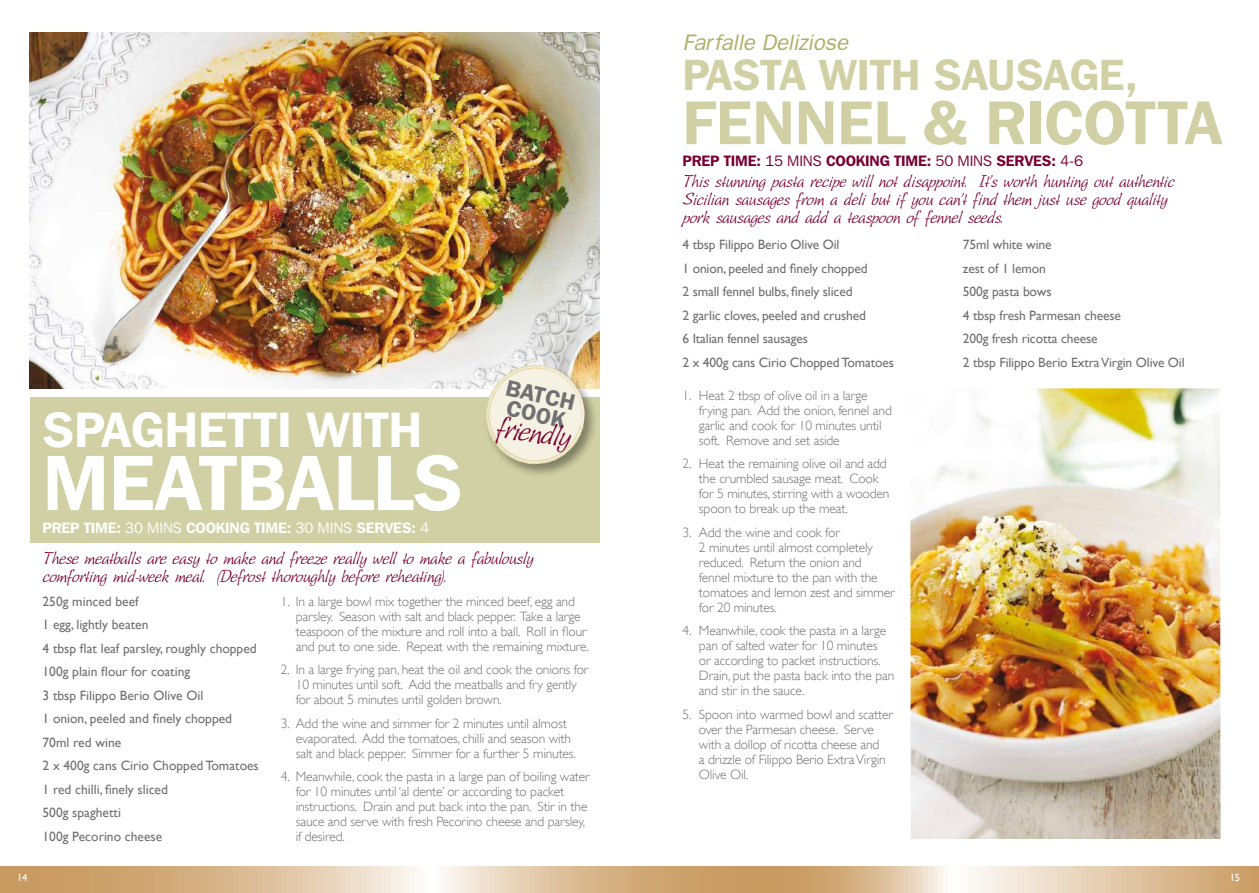
<style>
.page{position:relative;width:1259px;height:893px;background:#fff}
.page>*{position:absolute;margin:0;border:0;box-sizing:border-box;transform-origin:0 0}
.t1{font:600 78px "Franklin Gothic IT Cby BT";color:#fff}
.t2{font:600 61.5px "Franklin Gothic IT Cby BT";color:#d0d0a4}
.t3{font:600 49.5px "Franklin Gothic IT Cby BT";color:#fff}
.t4{font:600 43.5px "Franklin Gothic IT Cby BT";color:#d0d0a4}
.t5{font:33.6px "Sallwey Script Normal";color:#790033}
.t6{font:600 22.95px/19.6px "Franklin Gothic";color:#707172}
.t7{font:italic 22.5px "Franklin Gothic";letter-spacing:-.01em;color:#afaf68}
.t8{font:19.5px/18px "Sallwey Script Normal";letter-spacing:-.05em;color:#790033}
.t9{font:600 15px "Franklin Gothic IT Cby BT";letter-spacing:-.01em;color:#790033}
.t10{font:600 15px "Franklin Gothic IT Cby BT";letter-spacing:-.01em;color:#fff}
.t11{font:300 13.5px/15px "Gill Sans";letter-spacing:-.01em;color:#707172}
.t12{font:13.5px/23.5px "Gill Sans";letter-spacing:-.01em;color:#707172}
.t13{font:10.5px "Gill Sans";color:#fff}
.s1{font-weight:400}
</style>
<div class="page">
<svg style="left:0;top:866px;width:629px;height:27px;background:#dec29f"></svg>
<svg style="left:629px;top:866px;width:630px;height:27px;background:#dcbd98"></svg>
<img style="left:910px;top:388px;width:310px;height:451px">
<img style="left:30px;top:32px;width:570px;height:357px">
<div style="left:30px;top:397px;width:570px;height:145px;background:#d0d0a4"></div>
<div style="left:483px;top:363px;width:115px;height:115px;background:#000;opacity:.39"></div>
<svg style="left:482px;top:361px;width:107px;height:107px;background:#e6e2cc"></svg>
<h3 class="t7" style="left:682px;top:29px;width:167px">Farfalle Deliziose</h3>
<h3 class="t4" style="left:682px;top:48px;width:457px">PASTA WITH SAUSAGE,</h3>
<h2 class="t2" style="left:682px;top:84px;width:541px">FENNEL &amp; RICOTTA</h2>
<p class="t9" style="left:682px;top:151px;width:402px">PREP TIME: <span class="s1">15 MINS</span> COOKING TIME: <span class="s1">50 MINS</span> SERVES: <span class="s1">4-6</span></p>
<h3 class="t3" style="left:43px;top:399px;width:381px">SPAGHETTI WITH</h3>
<h1 class="t1" style="left:43px;top:434px;width:421px">MEATBALLS</h1>
<p class="t10" style="left:43px;top:518px;width:388px">PREP TIME: <span class="s1">30 MINS</span> COOKING TIME: <span class="s1">30 MINS</span> SERVES: <span class="s1">4</span></p>
<h3 class="t6" style="left:508px;top:377px;width:72px;rotate:13deg">BATCH<br>COOK</h3>
<h3 class="t5" style="left:497px;top:415px;width:78px;rotate:7deg">friendly</h3>
<h3 class="t8" style="left:43px;top:550px;width:493px">These meatballs are easy to make and freeze really well to make a fabulously comforting mid-week meal. (Defrost thoroughly before reheating).</h3>
<p class="t12" style="left:43px;top:589px;width:218px">250g minced beef<br>1 egg, lightly beaten<br>4 tbsp flat leaf parsley, roughly chopped<br>100g plain flour for coating<br>3 tbsp Filippo Berio Olive Oil<br>1 onion, peeled and finely chopped<br>70ml red wine<br>2 x 400g cans Cirio Chopped Tomatoes<br>1 red chilli, finely sliced<br>500g spaghetti<br>100g Pecorino cheese</p>
<p class="t11" style="left:296px;top:594px;width:295px;text-indent:-15px">1. In a large bowl mix together the minced beef, egg and parsley. Season with salt and black pepper. Take a large teaspoon of the mixture and roll into a ball. Roll in flour and put to one side. Repeat with the remaining mixture.</p>
<p class="t11" style="left:296px;top:662px;width:294px;text-indent:-15px">2. In a large frying pan, heat the oil and cook the onions for<br>10 minutes until soft. Add the meatballs and fry gently for about 5 minutes until golden brown.</p>
<p class="t11" style="left:296px;top:716px;width:282px;text-indent:-15px">3. Add the wine and simmer for 2 minutes until almost evaporated. Add the tomatoes, chilli and season with salt and black pepper. Simmer for a further 5 minutes.</p>
<p class="t11" style="left:296px;top:769px;width:295px;text-indent:-15px">4. Meanwhile, cook the pasta in a large pan of boiling water for 10 minutes until ‘al dente’ or according to packet instructions. Drain and put back into the pan. Stir in the sauce and serve with fresh Pecorino cheese and parsley, if desired.</p>
<h3 class="t8" style="left:682px;top:173px;width:494px">This stunning pasta recipe will not disappoint. It's worth hunting out authentic<br>Sicilian sausages from a deli but if you can’t find them just use good quality pork sausages and add a teaspoon of fennel seeds.</h3>
<p class="t12" style="left:682px;top:233px;width:213px">4 tbsp Filippo Berio Olive Oil<br>1 onion, peeled and finely chopped<br>2 small fennel bulbs, finely sliced<br>2 garlic cloves, peeled and crushed<br>6 Italian fennel sausages<br>2 x 400g cans Cirio Chopped Tomatoes</p>
<p class="t12" style="left:963px;top:233px;width:223px">75ml white wine<br>zest of 1 lemon<br>500g pasta bows<br>4 tbsp fresh Parmesan cheese<br>200g fresh ricotta cheese<br>2 tbsp Filippo Berio Extra Virgin Olive Oil</p>
<p class="t11" style="left:699px;top:388px;width:194px;text-indent:-16px">1. Heat 2 tbsp of olive oil in a large frying pan. Add the onion, fennel and garlic and cook for 10 minutes until soft. Remove and set aside</p>
<p class="t11" style="left:699px;top:456px;width:192px;text-indent:-16px">2. Heat the remaining olive oil and add the crumbled sausage meat. Cook for 5 minutes, stirring with a wooden spoon to break up the meat.</p>
<p class="t11" style="left:699px;top:525px;width:197px;text-indent:-16px">3. Add the wine and cook for<br>2 minutes until almost completely reduced. Return the onion and fennel mixture to the pan with the tomatoes and lemon zest and simmer for 20 minutes.</p>
<p class="t11" style="left:699px;top:623px;width:197px;text-indent:-16px">4. Meanwhile, cook the pasta in a large pan of salted water for 10 minutes<br>or according to packet instructions.<br>Drain, put the pasta back into the pan and stir in the sauce.</p>
<p class="t11" style="left:699px;top:707px;width:195px;text-indent:-16px">5. Spoon into warmed bowl and scatter over the Parmesan cheese. Serve with a dollop of ricotta cheese and<br>a drizzle of Filippo Berio Extra Virgin<br>Olive Oil.</p>
<p class="t13" style="left:17px;top:871px;width:12px">14</p>
<p class="t13" style="left:1229px;top:871px;width:12px">15</p>
</div>
